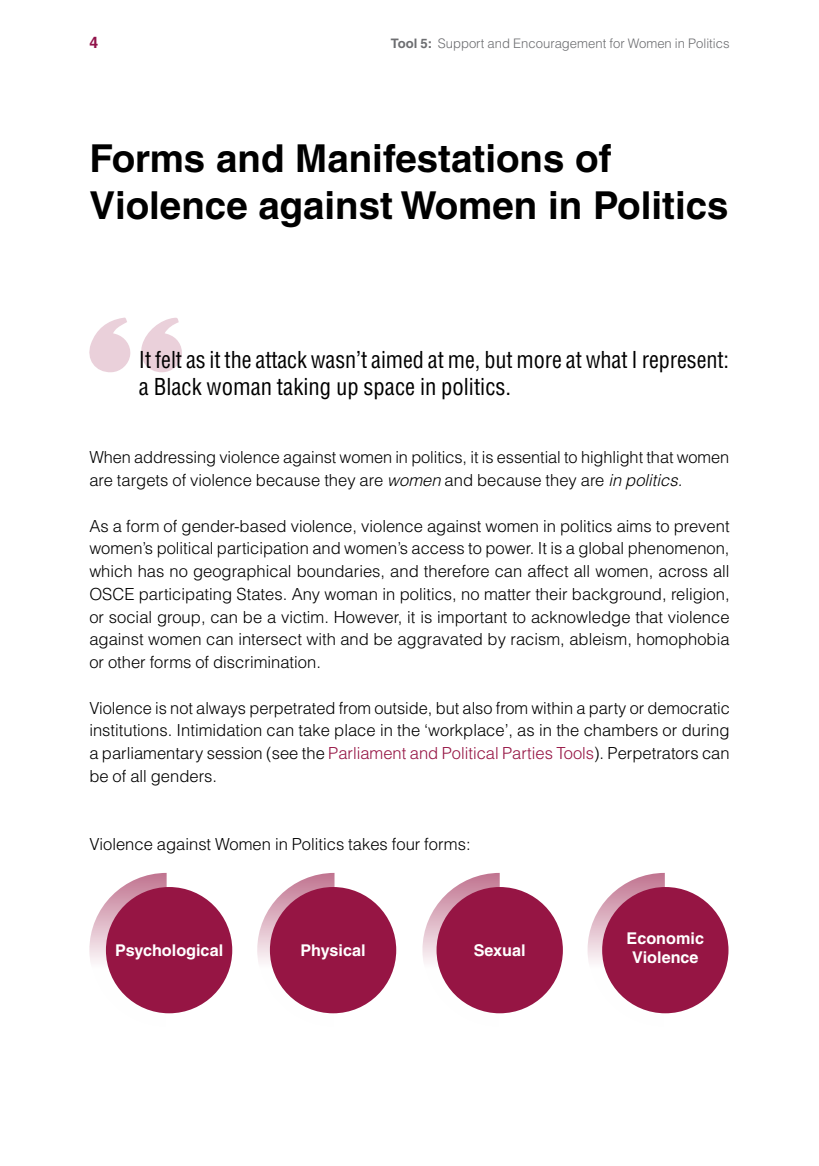
<style>
.page{position:relative;width:819px;height:1166px;background:#fff}
.page>*{position:absolute;margin:0;border:0;box-sizing:border-box;transform-origin:0 0}
.t1{font:700 38.5px/46.2px "Helvetica LT Std";color:#000}
.t2{font:condensed 22.75px/27.3px "Helvetica LT Std";letter-spacing:-.005em;color:#000}
.t3{font:300 16.62px/22.8px "Helvetica LT Std";color:#000;text-align:justify}
.t4{font:700 16.28px/19.4px "Helvetica LT Std";color:#fff;text-align:center}
.t5{font:700 15.75px "Helvetica LT Std";color:#91134a}
.t6{font:300 13.12px "Helvetica LT Std";color:#6d6e71}
.s1{font-weight:700}
.s2{font-style:italic}
.s3{color:#961544}
</style>
<div class="page">
<svg style="left:89px;top:317px;width:42px;height:56px"></svg>
<svg style="left:141px;top:317px;width:41px;height:55px"></svg>
<svg style="left:89px;top:873px;width:78px;height:141px"></svg>
<svg style="left:257px;top:873px;width:77px;height:141px"></svg>
<svg style="left:422px;top:873px;width:77px;height:141px"></svg>
<svg style="left:587px;top:873px;width:77px;height:141px"></svg>
<div style="left:106px;top:887px;width:126px;height:126px;background:#961544;border-radius:50%"></div>
<div style="left:270px;top:887px;width:126px;height:126px;background:#961544;border-radius:50%"></div>
<div style="left:436px;top:887px;width:127px;height:126px;background:#961544;border-radius:50%"></div>
<div style="left:602px;top:887px;width:126px;height:126px;background:#961544;border-radius:50%"></div>
<p class="t5" style="left:89px;top:33px;width:10px">4</p>
<p class="t6" style="left:391px;top:35px;width:340px"><span class="s1">Tool 5:</span> Support and Encouragement for Women in Politics</p>
<h1 class="t1" style="left:89px;top:135px;width:640px">Forms and Manifestations of<br>Violence against Women in Politics</h1>
<h2 class="t2" style="left:139px;top:346px;width:591px">It felt as it the attack wasn’t aimed at me, but more at what I represent: a Black woman taking up space in politics.</h2>
<p class="t3" style="left:89px;top:446px;width:641px">When addressing violence against women in politics, it is essential to highlight that women are targets of violence because they are <span class="s2">women</span> and because they are <span class="s2">in politics.</span></p>
<p class="t3" style="left:89px;top:514px;width:641px">As a form of gender-based violence, violence against women in politics aims to prevent women’s political participation and women’s access to power. It is a global phenomenon, which has no geographical boundaries, and therefore can affect all women, across all OSCE participating States. Any woman in politics, no matter their background, religion, or social group, can be a victim. However, it is important to acknowledge that violence against women can intersect with and be aggravated by racism, ableism, homophobia or other forms of discrimination.</p>
<p class="t3" style="left:89px;top:696px;width:642px">Violence is not always perpetrated from outside, but also from within a party or democratic institutions. Intimidation can take place in the ‘workplace’, as in the chambers or during a parliamentary session (see the <span class="s3">Parliament and Political Parties Tools</span>). Perpetrators can be of all genders.</p>
<p class="t3" style="left:89px;top:833px;width:383px">Violence against Women in Politics takes four forms:</p>
<p class="t4" style="left:115px;top:940px;width:110px">Psychological</p>
<p class="t4" style="left:300px;top:940px;width:67px">Physical</p>
<p class="t4" style="left:473px;top:940px;width:53px">Sexual</p>
<p class="t4" style="left:626px;top:928px;width:79px">Economic<br>Violence</p>
</div>
